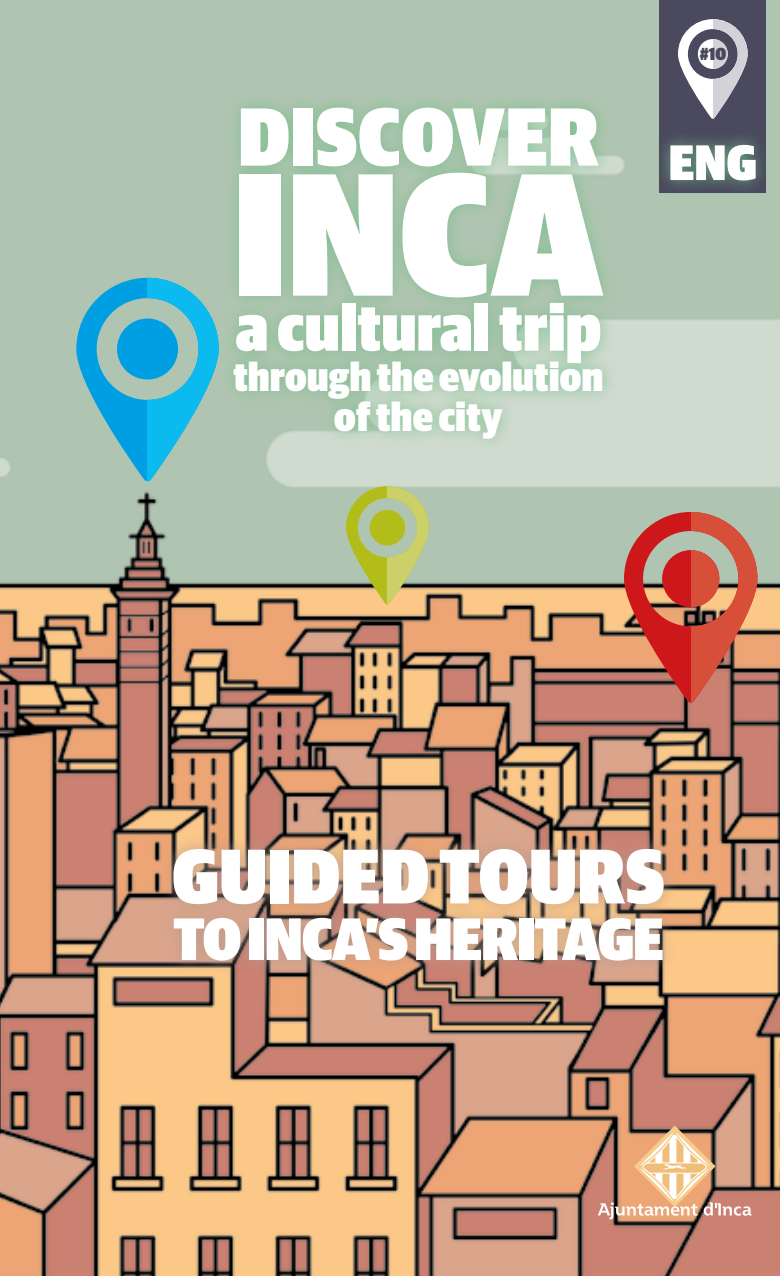
<style>
.page{position:relative;width:780px;height:1276px;background:#fff}
.page>*{position:absolute;margin:0;border:0;box-sizing:border-box;transform-origin:0 0}
.t1{font:900 175px "Guardian Sans Cond Web";color:#fff}
.t2{font:900 82.5px "Guardian Sans Cond Web";letter-spacing:.01em;color:#fff}
.t3{font:900 77.5px "Guardian Sans Cond Web";letter-spacing:.01em;color:#fff}
.t4{font:900 65px "Guardian Sans Cond Web";letter-spacing:.01em;color:#fff}
.t5{font:900 60px "Guardian Sans Cond Web";letter-spacing:-.01em;color:#fff}
.t6{font:900 50px "Guardian Sans Cond Web";color:#fff}
.t7{font:900 40px/40px "Guardian Sans Cond Web";letter-spacing:.01em;color:#fff;text-align:center}
.t8{font:900 17.5px "Guardian Sans Cond Web";color:#49495e}
</style>
<div class="page">
<img style="left:0;top:0;width:780px;height:1276px">
<svg style="left:624px;top:512px;width:133px;height:191px;background:#be6153"></svg>
<svg style="left:690px;top:512px;width:67px;height:190px;background:#c0735c"></svg>
<div style="left:662px;top:550px;width:57px;height:57px;background:#cd171a;border-radius:50%"></div>
<svg style="left:690px;top:550px;width:29px;height:57px;background:#d56349"></svg>
<svg style="left:346px;top:486px;width:83px;height:119px;background:#b7bd66"></svg>
<svg style="left:387px;top:486px;width:42px;height:118px;background:#bfc486"></svg>
<div style="left:369px;top:510px;width:36px;height:35px;background:#b2bd19;border-radius:50%"></div>
<svg style="left:76px;top:278px;width:143px;height:204px;background:#65b4c6"></svg>
<svg style="left:147px;top:278px;width:72px;height:203px;background:#66c0cc"></svg>
<div style="left:117px;top:318px;width:61px;height:61px;background:#009fe3;border-radius:50%"></div>
<svg style="left:597px;top:1125px;width:154px;height:94px;background:#d0a182"></svg>
<div style="left:659px;top:0;width:107px;height:192px;background:#4a495e"></div>
<div style="left:655px;top:130px;width:115px;height:65px;background:#74be89;opacity:.75"></div>
<svg style="left:678px;top:19px;width:34px;height:100px"></svg>
<svg style="left:712px;top:19px;width:35px;height:100px"></svg>
<div style="left:697px;top:39px;width:30px;height:30px;background:#fff;border-radius:50%"></div>
<div style="left:712px;top:39px;width:15px;height:30px;background:#d4d2d8"></div>
<div style="left:159px;top:833px;width:518px;height:143px;background:#b5998e;opacity:.75"></div>
<div style="left:219px;top:92px;width:399px;height:360px;background:#74be89;opacity:.75"></div>
<h2 class="t2" style="left:238px;top:88px;width:361px">DISCOVER</h2>
<h1 class="t1" style="left:234px;top:131px;width:370px">INCA</h1>
<h3 class="t4" style="left:236px;top:289px;width:367px">a cultural trip</h3>
<p class="t7" style="left:233px;top:356px;width:371px">through the evolution of the city</p>
<p class="t8" style="left:699px;top:44px;width:28px">#10</p>
<p class="t6" style="left:669px;top:133px;width:89px">ENG</p>
<h3 class="t3" style="left:172px;top:830px;width:493px">GUIDED TOURS</h3>
<h3 class="t5" style="left:173px;top:903px;width:492px">TO INCA’S HERITAGE</h3>
</div>
